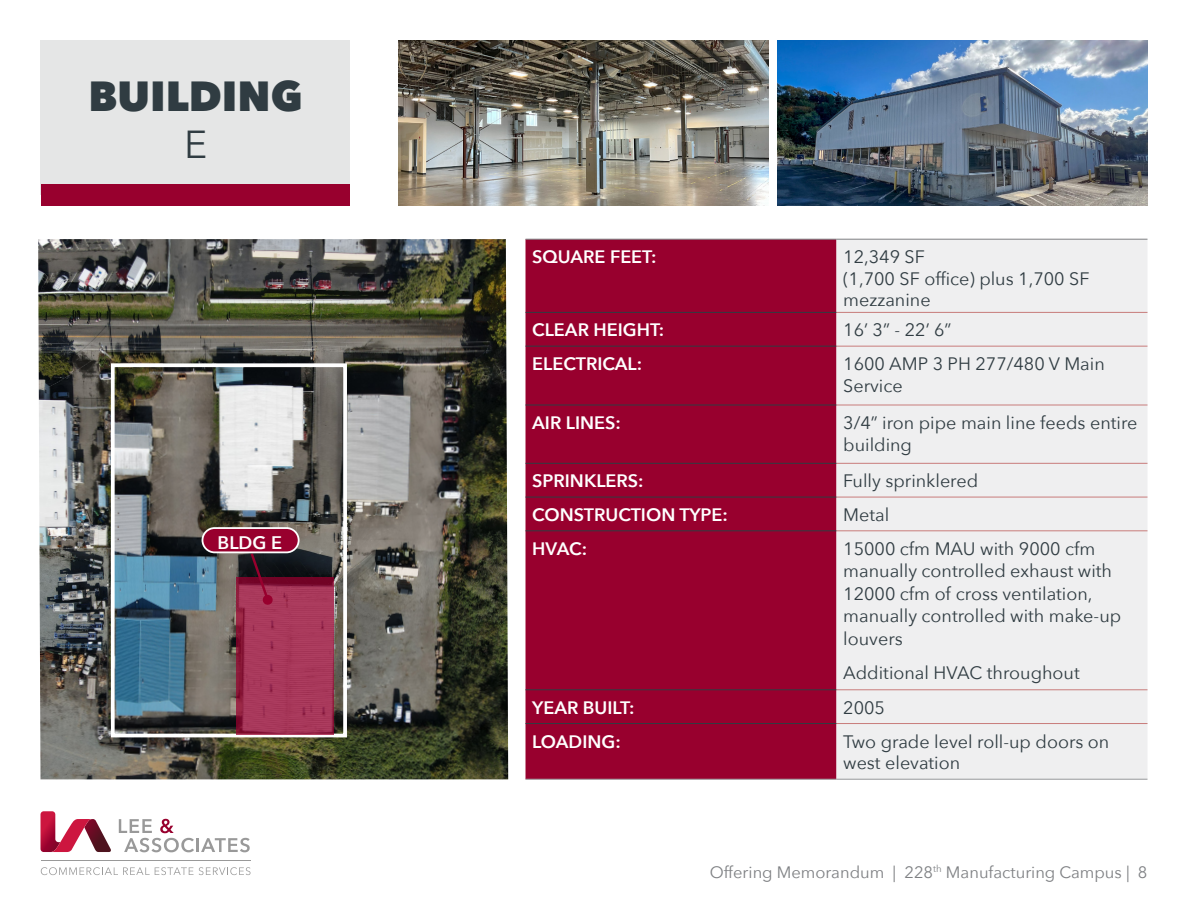
<style>
.page{position:relative;width:1188px;height:918px;background:#fff}
.page>*{position:absolute;margin:0;border:0;box-sizing:border-box;transform-origin:0 0}
.t1{font:800 42px "Avenir Next";color:#303c42}
.t2{font:39px "Avenir Next";color:#303c42}
.t3{font:600 18.15px "Avenir Next";color:#fff}
.t4{font:18px/21.6px "Avenir Next";color:#303c42}
.t5{font:600 18px "Avenir Next";color:#fff}
.t6{font:16.5px "Avenir Next";color:#7e8083}
</style>
<div class="page">
<svg style="left:119px;top:819px;width:75px;height:33px"></svg>
<hr style="left:196px;top:838px;width:3px;height:14px;background:#999">
<svg style="left:201px;top:838px;width:49px;height:14px"></svg>
<svg style="left:40px;top:811px;width:71px;height:41px"></svg>
<svg style="left:41px;top:867px;width:210px;height:8px"></svg>
<hr style="left:41px;top:861px;width:210px;height:1px;background:#999">
<div style="left:40px;top:40px;width:310px;height:155px;background:#e5e6e6"></div>
<div style="left:41px;top:184px;width:309px;height:21px;background:#98002e"></div>
<img style="left:38px;top:239px;width:470px;height:540px">
<div style="left:111px;top:363px;width:236px;height:374px;border:4px solid #fff"></div>
<div style="left:526px;top:240px;width:311px;height:539px;background:#98002e"></div>
<div style="left:837px;top:239px;width:311px;height:540px;background:#efeff0"></div>
<hr style="left:837px;top:312px;width:310px;height:1px;background:#c87c7b">
<hr style="left:837px;top:346px;width:310px;height:1px;background:#c87c7b">
<hr style="left:837px;top:405px;width:310px;height:1px;background:#c87c7b">
<hr style="left:837px;top:463px;width:310px;height:1px;background:#c87c7b">
<hr style="left:837px;top:497px;width:310px;height:1px;background:#c87c7b">
<hr style="left:837px;top:531px;width:310px;height:1px;background:#c87c7b">
<hr style="left:837px;top:690px;width:310px;height:1px;background:#c87c7b">
<hr style="left:837px;top:723px;width:310px;height:1px;background:#c87c7b">
<hr style="left:526px;top:239px;width:311px;height:1px;background:#7e8083">
<hr style="left:837px;top:239px;width:310px;height:1px;background:#7e8083">
<hr style="left:526px;top:779px;width:311px;height:1px;background:#96989a">
<hr style="left:837px;top:779px;width:310px;height:1px;background:#96989a">
<hr style="left:526px;top:312px;width:311px;height:1px;background:#303c42">
<hr style="left:526px;top:346px;width:311px;height:1px;background:#303c42">
<hr style="left:526px;top:405px;width:311px;height:1px;background:#303c42">
<hr style="left:526px;top:463px;width:311px;height:1px;background:#303c42">
<hr style="left:526px;top:497px;width:311px;height:1px;background:#303c42">
<hr style="left:526px;top:531px;width:311px;height:1px;background:#303c42">
<hr style="left:526px;top:690px;width:311px;height:1px;background:#303c42">
<hr style="left:526px;top:723px;width:311px;height:1px;background:#303c42">
<svg style="left:236px;top:577px;width:98px;height:157px;background:#a23355"></svg>
<svg style="left:249px;top:553px;width:24px;height:52px"></svg>
<div style="left:202px;top:528px;width:97px;height:24px;background:#98002e;border-radius:12px"></div>
<div style="left:202px;top:527px;width:98px;height:26px;border:2px solid #fff;border-radius:12px"></div>
<img style="left:778px;top:40px;width:370px;height:165px">
<img style="left:399px;top:40px;width:369px;height:165px">
<h1 class="t1" style="left:88px;top:70px;width:216px">BUILDING</h1>
<h2 class="t2" style="left:184px;top:112px;width:25px">E</h2>
<p class="t3" style="left:218px;top:527px;width:66px">BLDG E</p>
<p class="t5" style="left:532px;top:241px;width:126px">SQUARE FEET:</p>
<p class="t4" style="left:843px;top:245px;width:248px">12,349 SF<br>(1,700 SF office) plus 1,700 SF mezzanine</p>
<p class="t5" style="left:532px;top:315px;width:134px">CLEAR HEIGHT:</p>
<p class="t4" style="left:843px;top:319px;width:110px">16’ 3” - 22’ 6”</p>
<p class="t5" style="left:532px;top:348px;width:111px">ELECTRICAL:</p>
<p class="t4" style="left:843px;top:352px;width:263px">1600 AMP 3 PH 277/480 V Main<br>Service</p>
<p class="t5" style="left:532px;top:407px;width:90px">AIR LINES:</p>
<p class="t4" style="left:843px;top:411px;width:296px">3/4” iron pipe main line feeds entire building</p>
<p class="t5" style="left:532px;top:466px;width:113px">SPRINKLERS:</p>
<p class="t4" style="left:843px;top:470px;width:136px">Fully sprinklered</p>
<p class="t5" style="left:532px;top:499px;width:197px">CONSTRUCTION TYPE:</p>
<p class="t4" style="left:843px;top:503px;width:48px">Metal</p>
<p class="t5" style="left:532px;top:533px;width:56px">HVAC:</p>
<p class="t4" style="left:843px;top:537px;width:279px;line-height:22.5px">15000 cfm MAU with 9000 cfm manually controlled exhaust with<br>12000 cfm of cross ventilation, manually controlled with make-up louvers</p>
<p class="t4" style="left:843px;top:662px;width:238px">Additional HVAC throughout</p>
<p class="t5" style="left:532px;top:692px;width:104px">YEAR BUILT:</p>
<p class="t4" style="left:843px;top:696px;width:43px">2005</p>
<p class="t5" style="left:532px;top:726px;width:90px">LOADING:</p>
<p class="t4" style="left:843px;top:730px;width:268px">Two grade level roll-up doors on west elevation</p>
<p class="t6" style="left:710px;top:858px;width:439px">Offering Memorandum | 228<sup>th</sup> Manufacturing Campus | 8</p>
</div>
